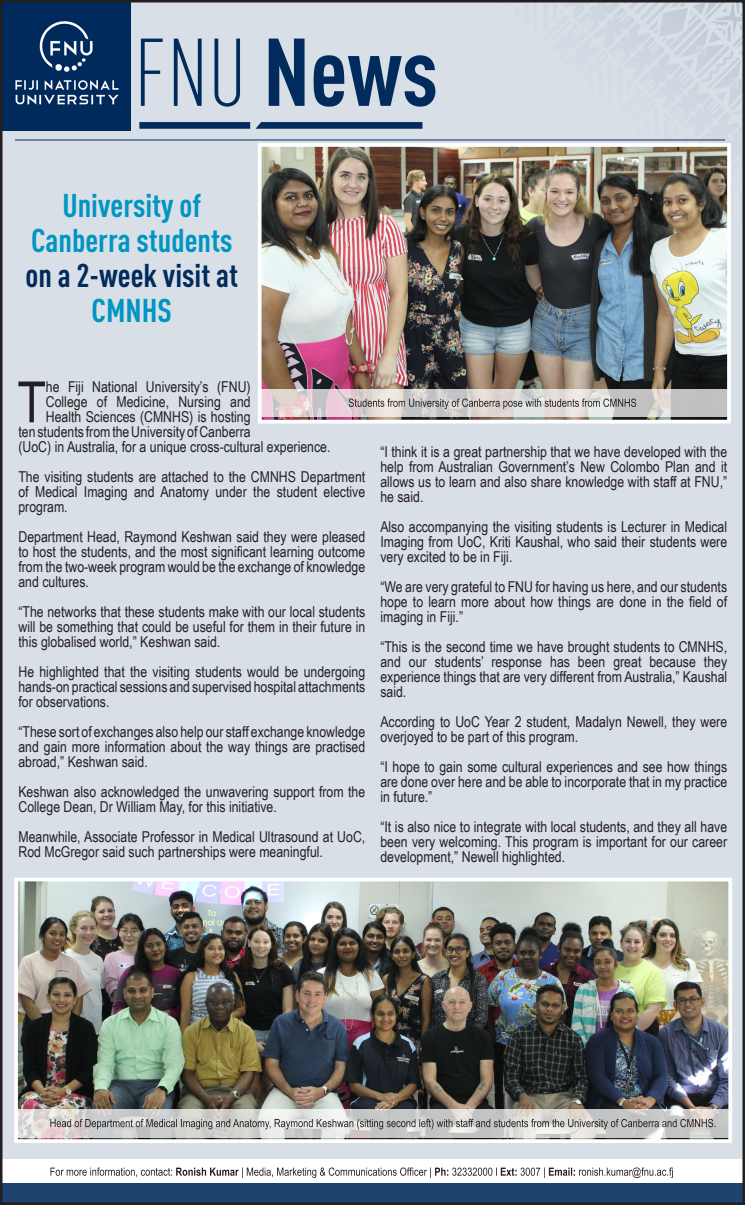
<style>
.page{position:relative;width:745px;height:1205px;background:#fff}
.page>*{position:absolute;margin:0;border:0;box-sizing:border-box;transform-origin:0 0}
.t1{font:700 94.5px "FFDIN Pro Cond";color:#002b5c}
.t2{font:56.88px "Arial Narrow";color:#231f20}
.t3{font:700 32.5px/35px "FFDIN Pro Cond";color:#0095c3;text-align:center}
.t4{font:15px/15px "Arial Narrow";color:#231f20;text-align:justify}
.s1{font-weight:300}
.s2{color:#002b5c}
</style>
<div class="page">
<svg style="left:0;top:1183px;width:744px;height:22px;background:#1d3e64"></svg>
<div style="left:0;top:1px;width:744px;height:1158px;background:#d9dfe7"></div>
<svg style="left:502px;top:0;width:243px;height:243px"></svg>
<svg style="left:255px;top:122px;width:167px;height:7px"></svg>
<div style="left:139px;top:122px;width:111px;height:7px;background:#002b5c"></div>
<hr style="left:15px;top:140px;width:709px;height:1px;background:#002b5c">
<img style="left:262px;top:148px;width:463px;height:270px">
<div style="left:257px;top:143px;width:473px;height:280px;border:4px solid #fff"></div>
<img style="left:19px;top:883px;width:707px;height:255px">
<div style="left:14px;top:878px;width:717px;height:265px;border:4px solid #fff"></div>
<img style="left:3px;top:3px;width:127px;height:127px">
<svg style="left:260px;top:389px;width:468px;height:28px"></svg>
<svg style="left:348px;top:398px;width:288px;height:11px"></svg>
<svg style="left:16px;top:1109px;width:714px;height:28px;background:#d4d3d1"></svg>
<svg style="left:50px;top:1119px;width:665px;height:10px;background:#abaaa8"></svg>
<svg style="left:50px;top:1167px;width:622px;height:11px"></svg>
<p class="t1" style="left:134px;top:1px;width:305px"><span class="s1">FNU</span> News</p>
<p class="t3" style="left:25px;top:185px;width:214px">University of<br>Canberra students <span class="s2">on a 2-week visit at<br></span>CMNHS</p>
<p class="t2" style="left:17px;top:360px;width:30px">T</p>
<p class="t4" style="left:46px;top:379px;width:206px">he Fiji National University’s (FNU)</p>
<p class="t4" style="left:46px;top:394px;width:206px">College of Medicine, Nursing and</p>
<p class="t4" style="left:46px;top:409px;width:206px">Health Sciences (CMNHS) is hosting</p>
<p class="t4" style="left:18px;top:424px;width:233px">ten students from the University of Canberra</p>
<p class="t4" style="left:18px;top:439px;width:313px">(UoC) in Australia, for a unique cross-cultural experience.</p>
<p class="t4" style="left:18px;top:469px;width:348px">The visiting students are attached to the CMNHS Department of Medical Imaging and Anatomy under the student elective program.</p>
<p class="t4" style="left:18px;top:529px;width:348px">Department Head, Raymond Keshwan said they were pleased to host the students, and the most significant learning outcome from the two-week program would be the exchange of knowledge and cultures.</p>
<p class="t4" style="left:18px;top:604px;width:348px">“The networks that these students make with our local students will be something that could be useful for them in their future in this globalised world,” Keshwan said.</p>
<p class="t4" style="left:18px;top:664px;width:348px">He highlighted that the visiting students would be undergoing hands-on practical sessions and supervised hospital attachments for observations.</p>
<p class="t4" style="left:18px;top:724px;width:348px">“These sort of exchanges also help our staff exchange knowledge and gain more information about the way things are practised abroad,” Keshwan said.</p>
<p class="t4" style="left:18px;top:784px;width:348px">Keshwan also acknowledged the unwavering support from the<br>College Dean, Dr William May, for this initiative.</p>
<p class="t4" style="left:18px;top:829px;width:348px">Meanwhile, Associate Professor in Medical Ultrasound at UoC,<br>Rod McGregor said such partnerships were meaningful.</p>
<p class="t4" style="left:380px;top:443px;width:348px">“I think it is a great partnership that we have developed with the help from Australian Government’s New Colombo Plan and it allows us to learn and also share knowledge with staff at FNU,” he said.</p>
<p class="t4" style="left:380px;top:518px;width:348px">Also accompanying the visiting students is Lecturer in Medical Imaging from UoC, Kriti Kaushal, who said their students were very excited to be in Fiji.</p>
<p class="t4" style="left:380px;top:578px;width:348px">“We are very grateful to FNU for having us here, and our students hope to learn more about how things are done in the field of imaging in Fiji.”</p>
<p class="t4" style="left:380px;top:638px;width:348px">“This is the second time we have brought students to CMNHS, and our students’ response has been great because they experience things that are very different from Australia,” Kaushal said.</p>
<p class="t4" style="left:380px;top:713px;width:348px">According to UoC Year 2 student, Madalyn Newell, they were overjoyed to be part of this program.</p>
<p class="t4" style="left:380px;top:758px;width:348px">“I hope to gain some cultural experiences and see how things are done over here and be able to incorporate that in my practice in future.”</p>
<p class="t4" style="left:380px;top:818px;width:348px">“It is also nice to integrate with local students, and they all have been very welcoming. This program is important for our career development,” Newell highlighted.</p>
</div>
